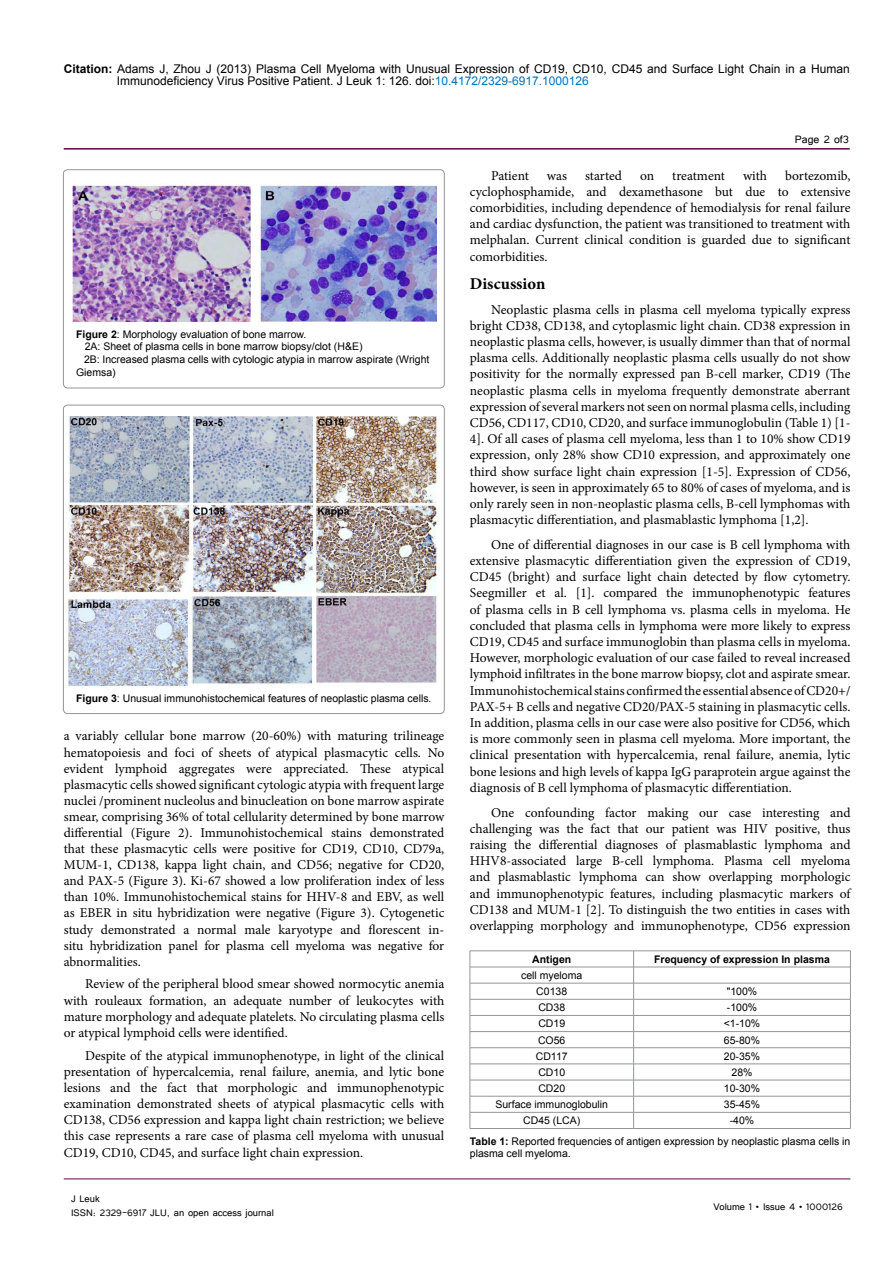
<style>
.page{position:relative;width:893px;height:1263px;background:#fff}
.page>*{position:absolute;margin:0;border:0;box-sizing:border-box;transform-origin:0 0}
.t1{font:700 16.5px "Minion Pro";color:#000}
.t2{font:13.5px/16.2px "Minion Pro";color:#000;text-align:justify}
.t3{font:13.5px "Tunga";color:#000}
.t4{font:12px/12.6px "Arial";color:#000}
.t5{font:12px/14.4px "Tunga";color:#000}
.t6{font:10.5px/16.2px "Arial";color:#000;text-align:center}
.t7{font:700 10.5px "Arial";color:#000}
.s1{font-weight:700}
.s2{color:#0072bc}
</style>
<div class="page">
<hr style="left:64px;top:148px;width:786px;height:2px;background:#630047">
<hr style="left:64px;top:1179px;width:786px;height:1px;background:#630047">
<div style="left:63px;top:170px;width:381px;height:218px;border:1px solid #939598;border-radius:4px"></div>
<img style="left:71px;top:183px;width:365px;height:139px">
<div style="left:63px;top:405px;width:381px;height:309px;border:1px solid #939598;border-radius:4px"></div>
<img style="left:69px;top:417px;width:369px;height:270px">
<hr style="left:470px;top:950px;width:164px;height:1px;background:#939598">
<hr style="left:634px;top:950px;width:216px;height:1px;background:#939598">
<hr style="left:470px;top:967px;width:164px;height:1px;background:#939598">
<hr style="left:634px;top:967px;width:216px;height:1px;background:#939598">
<hr style="left:470px;top:983px;width:164px;height:1px;background:#939598">
<hr style="left:634px;top:983px;width:216px;height:1px;background:#939598">
<hr style="left:470px;top:999px;width:164px;height:1px;background:#939598">
<hr style="left:634px;top:999px;width:216px;height:1px;background:#939598">
<hr style="left:470px;top:1015px;width:164px;height:1px;background:#939598">
<hr style="left:634px;top:1015px;width:216px;height:1px;background:#939598">
<hr style="left:470px;top:1031px;width:164px;height:1px;background:#939598">
<hr style="left:634px;top:1031px;width:216px;height:1px;background:#939598">
<hr style="left:470px;top:1047px;width:164px;height:1px;background:#939598">
<hr style="left:634px;top:1047px;width:216px;height:1px;background:#939598">
<hr style="left:470px;top:1064px;width:164px;height:1px;background:#939598">
<hr style="left:634px;top:1064px;width:216px;height:1px;background:#939598">
<hr style="left:470px;top:1080px;width:164px;height:1px;background:#939598">
<hr style="left:634px;top:1080px;width:216px;height:1px;background:#939598">
<hr style="left:470px;top:1096px;width:164px;height:1px;background:#939598">
<hr style="left:634px;top:1096px;width:216px;height:1px;background:#939598">
<hr style="left:470px;top:1112px;width:164px;height:1px;background:#939598">
<svg style="left:470px;top:951px;width:1px;height:177px"></svg>
<hr style="left:634px;top:1112px;width:216px;height:1px;background:#939598">
<svg style="left:633px;top:951px;width:1px;height:177px"></svg>
<svg style="left:850px;top:951px;width:1px;height:177px"></svg>
<hr style="left:470px;top:1128px;width:164px;height:1px;background:#939598">
<hr style="left:634px;top:1128px;width:216px;height:1px;background:#939598">
<p class="t4" style="left:117px;top:62px;width:734px;text-indent:-53px"><span class="s1">Citation:</span> Adams J, Zhou J (2013) Plasma Cell Myeloma with Unusual Expression of CD19, CD10, CD45 and Surface Light Chain in a Human<br>Immunodeficiency Virus Positive Patient. J Leuk 1: 126. doi:<span class="s2">10.4172/2329-6917.1000126</span></p>
<p class="t6" style="left:76px;top:326px;width:232px"><span class="s1">Figure 2</span>: Morphology evaluation of bone marrow.</p>
<p class="t6" style="left:85px;top:339px;width:279px">2A: Sheet of plasma cells in bone marrow biopsy/clot (H&amp;E)</p>
<p class="t6" style="left:84px;top:351px;width:347px">2B: Increased plasma cells with cytologic atypia in marrow aspirate (Wright</p>
<p class="t6" style="left:76px;top:364px;width:41px">Giemsa)</p>
<p class="t6" style="left:76px;top:690px;width:357px"><span class="s1">Figure 3</span>: Unusual immunohistochemical features of neoplastic plasma cells.</p>
<p class="t2" style="left:64px;top:728px;width:382px">a variably cellular bone marrow (20-60%) with maturing trilineage hematopoiesis and foci of sheets of atypical plasmacytic cells. No evident lymphoid aggregates were appreciated. These atypical plasmacytic cells showed significant cytologic atypia with frequent large nuclei /prominent nucleolus and binucleation on bone marrow aspirate smear, comprising 36% of total cellularity determined by bone marrow differential (Figure 2). Immunohistochemical stains demonstrated that these plasmacytic cells were positive for CD19, CD10, CD79a, MUM-1, CD138, kappa light chain, and CD56; negative for CD20, and PAX-5 (Figure 3). Ki-67 showed a low proliferation index of less than 10%. Immunohistochemical stains for HHV-8 and EBV, as well as EBER in situ hybridization were negative (Figure 3). Cytogenetic study demonstrated a normal male karyotype and florescent in&shy;situ hybridization panel for plasma cell myeloma was negative for abnormalities.</p>
<p class="t2" style="left:64px;top:976px;width:382px;text-indent:21px">Review of the peripheral blood smear showed normocytic anemia with rouleaux formation, an adequate number of leukocytes with mature morphology and adequate platelets. No circulating plasma cells or atypical lymphoid cells were identified.</p>
<p class="t2" style="left:64px;top:1047px;width:382px;text-indent:21px">Despite of the atypical immunophenotype, in light of the clinical presentation of hypercalcemia, renal failure, anemia, and lytic bone lesions and the fact that morphologic and immunophenotypic examination demonstrated sheets of atypical plasmacytic cells with CD138, CD56 expression and kappa light chain restriction; we believe this case represents a rare case of plasma cell myeloma with unusual CD19, CD10, CD45, and surface light chain expression.</p>
<p class="t5" style="left:71px;top:1190px;width:204px">J Leuk<br>ISSN: 2329-6917 JLU, an open access journal</p>
<p class="t3" style="left:795px;top:131px;width:56px">Page 2 of3</p>
<p class="t2" style="left:470px;top:167px;width:382px;text-indent:315px">bortezomib, cyclophosphamide, and dexamethasone but due to extensive comorbidities, including dependence of hemodialysis for renal failure and cardiac dysfunction, the patient was transitioned to treatment with melphalan. Current clinical condition is guarded due to significant comorbidities.</p>
<p class="t1" style="left:470px;top:272px;width:77px">Discussion</p>
<p class="t2" style="left:470px;top:301px;width:382px;text-indent:21px">Neoplastic plasma cells in plasma cell myeloma typically express bright CD38, CD138, and cytoplasmic light chain. CD38 expression in neoplastic plasma cells, however, is usually dimmer than that of normal plasma cells. Additionally neoplastic plasma cells usually do not show positivity for the normally expressed pan B-cell marker, CD19 (The neoplastic plasma cells in myeloma frequently demonstrate aberrant expression of several markers not seen on normal plasma cells, including CD56, CD117, CD10, CD20, and surface immunoglobulin (Table 1) [1- 4]. Of all cases of plasma cell myeloma, less than 1 to 10% show CD19 expression, only 28% show CD10 expression, and approximately one third show surface light chain expression [1-5]. Expression of CD56, however, is seen in approximately 65 to 80% of cases of myeloma, and is only rarely seen in non-neoplastic plasma cells, B-cell lymphomas with plasmacytic differentiation, and plasmablastic lymphoma [1,2].</p>
<p class="t2" style="left:470px;top:536px;width:382px;text-indent:21px">One of differential diagnoses in our case is B cell lymphoma with extensive plasmacytic differentiation given the expression of CD19, CD45 (bright) and surface light chain detected by flow cytometry.<br>Seegmiller et al. [1]. compared the immunophenotypic features of plasma cells in B cell lymphoma vs. plasma cells in myeloma. He concluded that plasma cells in lymphoma were more likely to express CD19, CD45 and surface immunoglobin than plasma cells in myeloma.<br>However, morphologic evaluation of our case failed to reveal increased lymphoid infiltrates in the bone marrow biopsy, clot and aspirate smear.<br>Immunohistochemical stains confirmed the essential absence of CD20+/ PAX-5+ B cells and negative CD20/PAX-5 staining in plasmacytic cells.<br>In addition, plasma cells in our case were also positive for CD56, which is more commonly seen in plasma cell myeloma. More important, the clinical presentation with hypercalcemia, renal failure, anemia, lytic bone lesions and high levels of kappa IgG paraprotein argue against the diagnosis of B cell lymphoma of plasmacytic differentiation.</p>
<p class="t2" style="left:470px;top:804px;width:382px;text-indent:21px">One confounding factor making our case interesting and challenging was the fact that our patient was HIV positive, thus raising the differential diagnoses of plasmablastic lymphoma and HHV8-associated large B-cell lymphoma. Plasma cell myeloma and plasmablastic lymphoma can show overlapping morphologic and immunophenotypic features, including plasmacytic markers of CD138 and MUM-1 [2]. To distinguish the two entities in cases with overlapping morphology and immunophenotype, CD56 expression</p>
<p class="t2" style="left:491px;top:167px;width:39px">Patient</p>
<p class="t2" style="left:547px;top:167px;width:22px">was</p>
<p class="t2" style="left:585px;top:167px;width:39px">started</p>
<p class="t2" style="left:640px;top:167px;width:16px">on</p>
<p class="t2" style="left:672px;top:167px;width:54px">treatment</p>
<p class="t2" style="left:743px;top:167px;width:26px">with</p>
<p class="t7" style="left:532px;top:952px;width:41px">Antigen</p>
<p class="t7" style="left:654px;top:952px;width:177px">Frequency of expression In plasma</p>
<p class="t6" style="left:521px;top:967px;width:63px">cell myeloma<br>C0138</p>
<p class="t6" style="left:727px;top:983px;width:32px">"100%</p>
<p class="t6" style="left:538px;top:999px;width:28px">CD38</p>
<p class="t6" style="left:727px;top:999px;width:32px">-100%</p>
<p class="t6" style="left:538px;top:1016px;width:28px">CD19</p>
<p class="t6" style="left:724px;top:1016px;width:38px">&lt;1-10%</p>
<p class="t6" style="left:538px;top:1032px;width:29px">CO56</p>
<p class="t6" style="left:724px;top:1032px;width:38px">65-80%</p>
<p class="t6" style="left:536px;top:1048px;width:33px">CD117</p>
<p class="t6" style="left:724px;top:1048px;width:38px">20-35%</p>
<p class="t6" style="left:538px;top:1064px;width:28px">CD10</p>
<p class="t6" style="left:731px;top:1064px;width:23px">28%</p>
<p class="t6" style="left:538px;top:1080px;width:28px">CD20</p>
<p class="t6" style="left:724px;top:1080px;width:38px">10-30%</p>
<p class="t6" style="left:495px;top:1096px;width:114px">Surface immunoglobulin</p>
<p class="t6" style="left:724px;top:1096px;width:38px">35-45%</p>
<p class="t6" style="left:523px;top:1112px;width:59px">CD45 (LCA)</p>
<p class="t6" style="left:470px;top:1110px;width:382px;line-height:20.4px;text-align:left;text-indent:260px">-40%<br><span class="s1">Table 1:</span> Reported frequencies of antigen expression by neoplastic plasma cells in</p>
<p class="t6" style="left:470px;top:1145px;width:102px">plasma cell myeloma.</p>
<p class="t5" style="left:713px;top:1199px;width:131px">Volume 1 • Issue 4 • 1000126</p>
</div>
